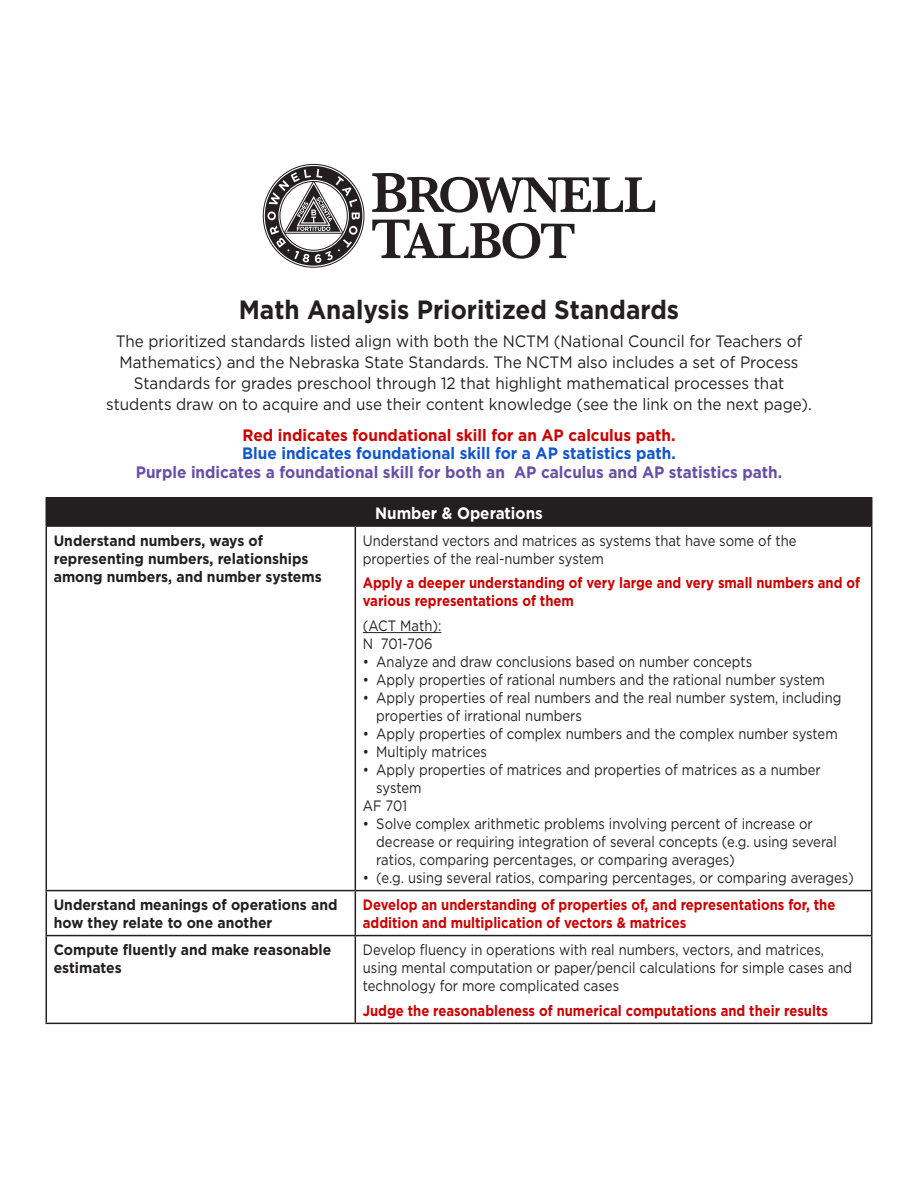
<style>
.page{position:relative;width:918px;height:1188px;background:#fff}
.page>*{position:absolute;margin:0;border:0;box-sizing:border-box;transform-origin:0 0}
.t1{font:700 26.4px "Gotham";color:#231f20;scale:.93 1}
.Subtitle{font:16.5px/21px "Gotham";color:#231f20;text-align:center;scale:.93 1}
.t2{font:700 16.5px "Gotham";color:#674ea7;scale:.93 1}
.t3{font:700 16.5px "Gotham";color:#15c;scale:.93 1}
.t4{font:700 16.5px "Gotham";color:#c00;scale:.93 1}
.t5{font:700 16.5px "Gotham";color:#fff;scale:.93 1}
.t6{font:15px/18px "Gotham";color:#231f20;scale:.87 1}
.t7{font:700 15px/18px "Gotham";color:#c00;scale:.87 1}
.t8{font:700 15px/18px "Gotham";color:#231f20;scale:.93 1}
</style>
<div class="page">
<div style="left:46px;top:498px;width:826px;height:28px;background:#231f20"></div>
<hr style="left:46px;top:497px;width:309px;height:2px;background:#231f20">
<hr style="left:355px;top:497px;width:517px;height:2px;background:#231f20">
<hr style="left:46px;top:525px;width:309px;height:2px;background:#231f20">
<hr style="left:355px;top:525px;width:517px;height:2px;background:#231f20">
<hr style="left:46px;top:890px;width:309px;height:1px;background:#231f20">
<hr style="left:355px;top:890px;width:517px;height:1px;background:#231f20">
<hr style="left:46px;top:935px;width:309px;height:1px;background:#231f20">
<hr style="left:355px;top:935px;width:517px;height:1px;background:#231f20">
<hr style="left:46px;top:1023px;width:309px;height:1px;background:#231f20">
<hr style="left:355px;top:1023px;width:517px;height:1px;background:#231f20">
<hr style="left:46px;top:527px;width:1px;height:363px;background:#231f20">
<hr style="left:355px;top:527px;width:1px;height:363px;background:#231f20">
<hr style="left:871px;top:527px;width:1px;height:363px;background:#231f20">
<hr style="left:46px;top:891px;width:1px;height:44px;background:#231f20">
<hr style="left:355px;top:891px;width:1px;height:44px;background:#231f20">
<hr style="left:871px;top:891px;width:1px;height:44px;background:#231f20">
<hr style="left:46px;top:936px;width:1px;height:87px;background:#231f20">
<hr style="left:355px;top:936px;width:1px;height:87px;background:#231f20">
<hr style="left:871px;top:936px;width:1px;height:87px;background:#231f20">
<hr style="left:363px;top:632px;width:78px;height:1px;background:#231f20">
<svg style="left:263px;top:164px;width:101px;height:104px"></svg>
<svg style="left:372px;top:173px;width:283px;height:40px"></svg>
<svg style="left:372px;top:220px;width:202px;height:39px"></svg>
<p class="t1" style="left:239px;top:292px;width:475px">Math Analysis Prioritized Standards</p>
<p class="Subtitle" style="left:106px;top:330px;width:760px">The prioritized standards listed align with both the NCTM (National Council for Teachers of Mathematics) and the Nebraska State Standards. The NCTM also includes a set of Process Standards for grades preschool through 12 that highlight mathematical processes that students draw on to acquire and use their content knowledge (see the link on the next page).</p>
<p class="t4" style="left:243px;top:425px;width:467px">Red indicates foundational skill for an AP calculus path.</p>
<p class="t3" style="left:242px;top:443px;width:468px">Blue indicates foundational skill for a AP statistics path.</p>
<p class="t2" style="left:136px;top:461px;width:697px">Purple indicates a foundational skill for both an AP calculus and AP statistics path.</p>
<p class="t5" style="left:375px;top:502px;width:182px">Number &amp; Operations</p>
<p class="t8" style="left:54px;top:531px;width:290px">Understand numbers, ways of representing numbers, relationships among numbers, and number systems</p>
<p class="t6" style="left:363px;top:531px;width:500px">Understand vectors and matrices as systems that have some of the properties of the real-number system</p>
<p class="t7" style="left:363px;top:574px;width:573px">Apply a deeper understanding of very large and very small numbers and of various representations of them</p>
<p class="t6" style="left:363px;top:616px;width:92px">(ACT Math):</p>
<p class="t6" style="left:363px;top:634px;width:82px">N 701-706</p>
<p class="t6" style="left:363px;top:652px;width:449px">• Analyze and draw conclusions based on number concepts</p>
<p class="t6" style="left:363px;top:670px;width:533px">• Apply properties of rational numbers and the rational number system</p>
<p class="t6" style="left:376px;top:688px;width:536px;text-indent:-14px">• Apply properties of real numbers and the real number system, including properties of irrational numbers</p>
<p class="t6" style="left:363px;top:724px;width:547px">• Apply properties of complex numbers and the complex number system</p>
<p class="t6" style="left:363px;top:742px;width:144px">• Multiply matrices</p>
<p class="t6" style="left:376px;top:760px;width:512px;text-indent:-14px">• Apply properties of matrices and properties of matrices as a number system</p>
<p class="t6" style="left:363px;top:796px;width:52px">AF 701</p>
<p class="t6" style="left:376px;top:814px;width:531px;text-indent:-14px">• Solve complex arithmetic problems involving percent of increase or decrease or requiring integration of several concepts (e.g. using several ratios, comparing percentages, or comparing averages)</p>
<p class="t6" style="left:363px;top:868px;width:566px">• (e.g. using several ratios, comparing percentages, or comparing averages)</p>
<p class="t8" style="left:54px;top:896px;width:307px">Understand meanings of operations and how they relate to one another</p>
<p class="t7" style="left:363px;top:896px;width:545px">Develop an understanding of properties of, and representations for, the addition and multiplication of vectors &amp; matrices</p>
<p class="t8" style="left:54px;top:941px;width:300px">Compute fluently and make reasonable estimates</p>
<p class="t6" style="left:363px;top:940px;width:564px">Develop fluency in operations with real numbers, vectors, and matrices, using mental computation or paper/pencil calculations for simple cases and technology for more complicated cases</p>
<p class="t7" style="left:363px;top:1001px;width:536px">Judge the reasonableness of numerical computations and their results</p>
</div>
